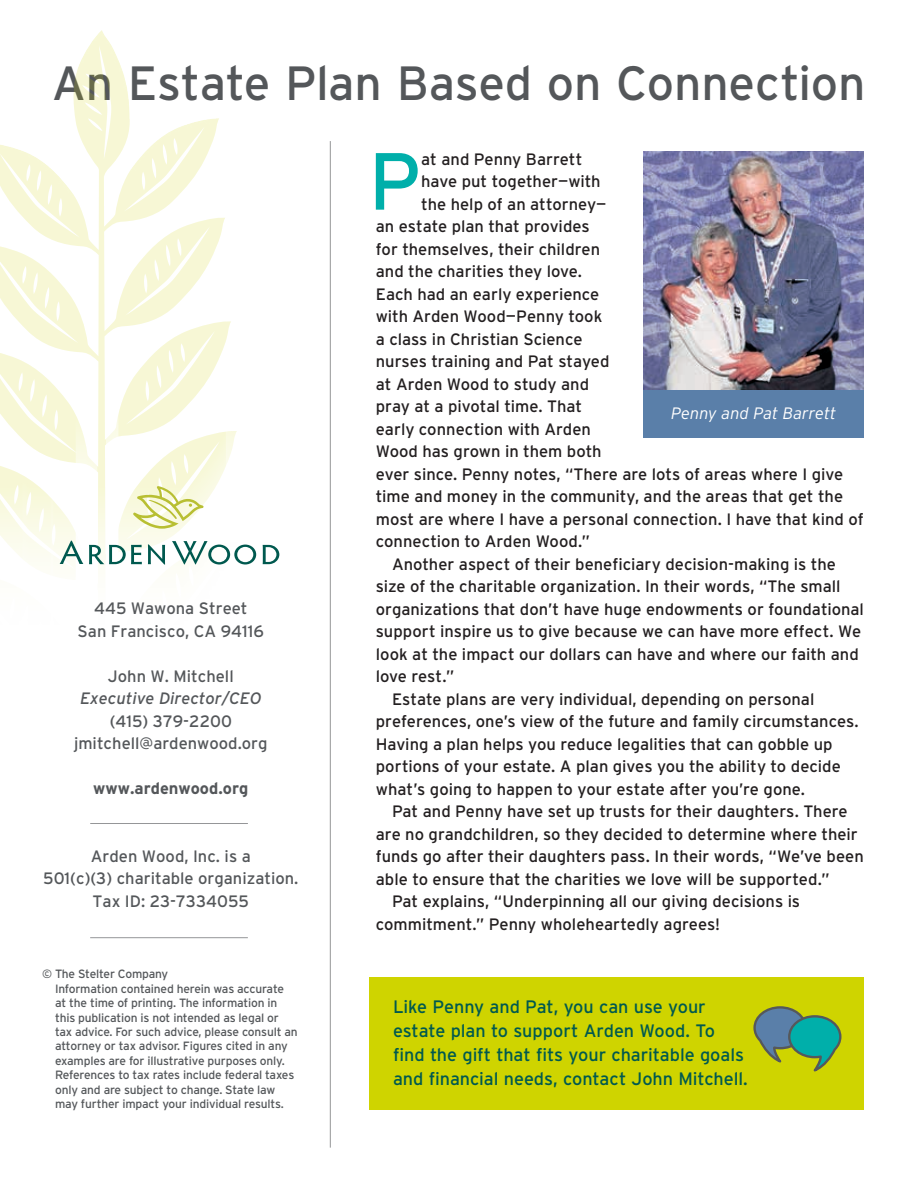
<style>
.page{position:relative;width:918px;height:1188px;background:#fff}
.page>*{position:absolute;margin:0;border:0;box-sizing:border-box;transform-origin:0 0}
.t1{font:80.85px "Interstate";color:#00afaa}
.t2{font:48px "Interstate";letter-spacing:-.005em;color:#54575a}
.t3{font:18px/24px "Interstate";letter-spacing:-.005em;color:#00594f}
.t4{font:16.5px/22.5px "Interstate";color:#231f20}
.t5{font:16.5px/22.5px "Interstate";color:#54575a;text-align:center}
.t6{font:italic 300 16.5px "Interstate";color:#fff}
.t7{font:700 16.5px "Interstate";color:#54575a}
.t8{font:12px/14.4px "Interstate";letter-spacing:-.015em;color:#54575a}
.s1{font-style:italic}
</style>
<div class="page">
<div style="left:369px;top:978px;width:495px;height:132px;background:#cfd400"></div>
<svg style="left:0;top:30px;width:237px;height:536px"></svg>
<hr style="left:330px;top:141px;width:1px;height:1007px;background:#959698">
<hr style="left:90px;top:823px;width:158px;height:1px;background:#959698">
<img style="left:644px;top:151px;width:220px;height:240px">
<div style="left:644px;top:391px;width:220px;height:47px;background:#5a7fa9"></div>
<hr style="left:90px;top:937px;width:158px;height:1px;background:#959698">
<svg style="left:753px;top:1006px;width:89px;height:66px"></svg>
<svg style="left:133px;top:486px;width:71px;height:43px"></svg>
<svg style="left:148px;top:544px;width:17px;height:21px"></svg>
<svg style="left:89px;top:545px;width:53px;height:19px"></svg>
<svg style="left:60px;top:541px;width:23px;height:23px"></svg>
<svg style="left:263px;top:545px;width:16px;height:19px"></svg>
<svg style="left:172px;top:541px;width:84px;height:24px"></svg>
<h1 class="t2" style="left:52px;top:56px;width:815px">An Estate Plan Based on Connection</h1>
<p class="t5" style="left:78px;top:597px;width:188px">445 Wawona Street<br>San Francisco, CA 94116</p>
<p class="t5" style="left:74px;top:664px;width:195px">John W. Mitchell<br><span class="s1">Executive Director/CEO </span>(415) 379-2200 jmitchell@ardenwood.org</p>
<p class="t7" style="left:93px;top:779px;width:157px">www.ardenwood.org</p>
<p class="t5" style="left:43px;top:844px;width:257px">Arden Wood, Inc. is a<br>501(c)(3) charitable organization.<br>Tax ID: 23-7334055</p>
<p class="t8" style="left:55px;top:967px;width:244px;text-indent:-13px">© The Stelter Company<br>Information contained herein was accurate at the time of printing. The information in this publication is not intended as legal or tax advice. For such advice, please consult an attorney or tax advisor. Figures cited in any examples are for illustrative purposes only.<br>References to tax rates include federal taxes only and are subject to change. State law may further impact your individual results.</p>
<p class="t1" style="left:368px;top:136px;width:54px">P</p>
<p class="t4" style="left:421px;top:147px;width:163px">at and Penny Barrett</p>
<p class="t4" style="left:421px;top:170px;width:181px">have put together—with</p>
<p class="t4" style="left:421px;top:192px;width:187px">the help of an attorney—</p>
<p class="t4" style="left:376px;top:215px;width:215px">an estate plan that provides</p>
<p class="t4" style="left:376px;top:237px;width:226px">for themselves, their children</p>
<p class="t4" style="left:376px;top:260px;width:208px">and the charities they love.</p>
<p class="t4" style="left:376px;top:283px;width:225px">Each had an early experience</p>
<p class="t4" style="left:376px;top:305px;width:228px">with Arden Wood—Penny took</p>
<p class="t4" style="left:376px;top:328px;width:208px">a class in Christian Science</p>
<p class="t4" style="left:376px;top:350px;width:235px">nurses training and Pat stayed</p>
<p class="t4" style="left:376px;top:373px;width:215px">at Arden Wood to study and</p>
<p class="t4" style="left:376px;top:395px;width:208px">pray at a pivotal time. That</p>
<p class="t4" style="left:376px;top:418px;width:217px">early connection with Arden</p>
<p class="t4" style="left:376px;top:440px;width:227px">Wood has grown in them both</p>
<p class="t4" style="left:376px;top:463px;width:469px">ever since. Penny notes, “There are lots of areas where I give</p>
<p class="t4" style="left:376px;top:485px;width:469px">time and money in the community, and the areas that get the</p>
<p class="t4" style="left:376px;top:508px;width:489px">most are where I have a personal connection. I have that kind of</p>
<p class="t4" style="left:376px;top:530px;width:216px">connection to Arden Wood.”</p>
<p class="t4" style="left:376px;top:553px;width:490px;text-indent:16px">Another aspect of their beneficiary decision-making is the size of the charitable organization. In their words, “The small organizations that don’t have huge endowments or foundational support inspire us to give because we can have more effect. We look at the impact our dollars can have and where our faith and love rest.”</p>
<p class="t4" style="left:376px;top:688px;width:484px;text-indent:16px">Estate plans are very individual, depending on personal preferences, one’s view of the future and family circumstances.<br>Having a plan helps you reduce legalities that can gobble up portions of your estate. A plan gives you the ability to decide what’s going to happen to your estate after you’re gone.</p>
<p class="t4" style="left:376px;top:800px;width:489px;text-indent:16px">Pat and Penny have set up trusts for their daughters. There are no grandchildren, so they decided to determine where their funds go after their daughters pass. In their words, “We’ve been able to ensure that the charities we love will be supported.”</p>
<p class="t4" style="left:376px;top:890px;width:426px;text-indent:16px">Pat explains, “Underpinning all our giving decisions is commitment.” Penny wholeheartedly agrees!</p>
<p class="t6" style="left:671px;top:404px;width:167px">Penny and Pat Barrett</p>
<p class="t3" style="left:393px;top:994px;width:356px">Like Penny and Pat, you can use your estate plan to support Arden Wood. To find the gift that fits your charitable goals and financial needs, contact John Mitchell.</p>
</div>
